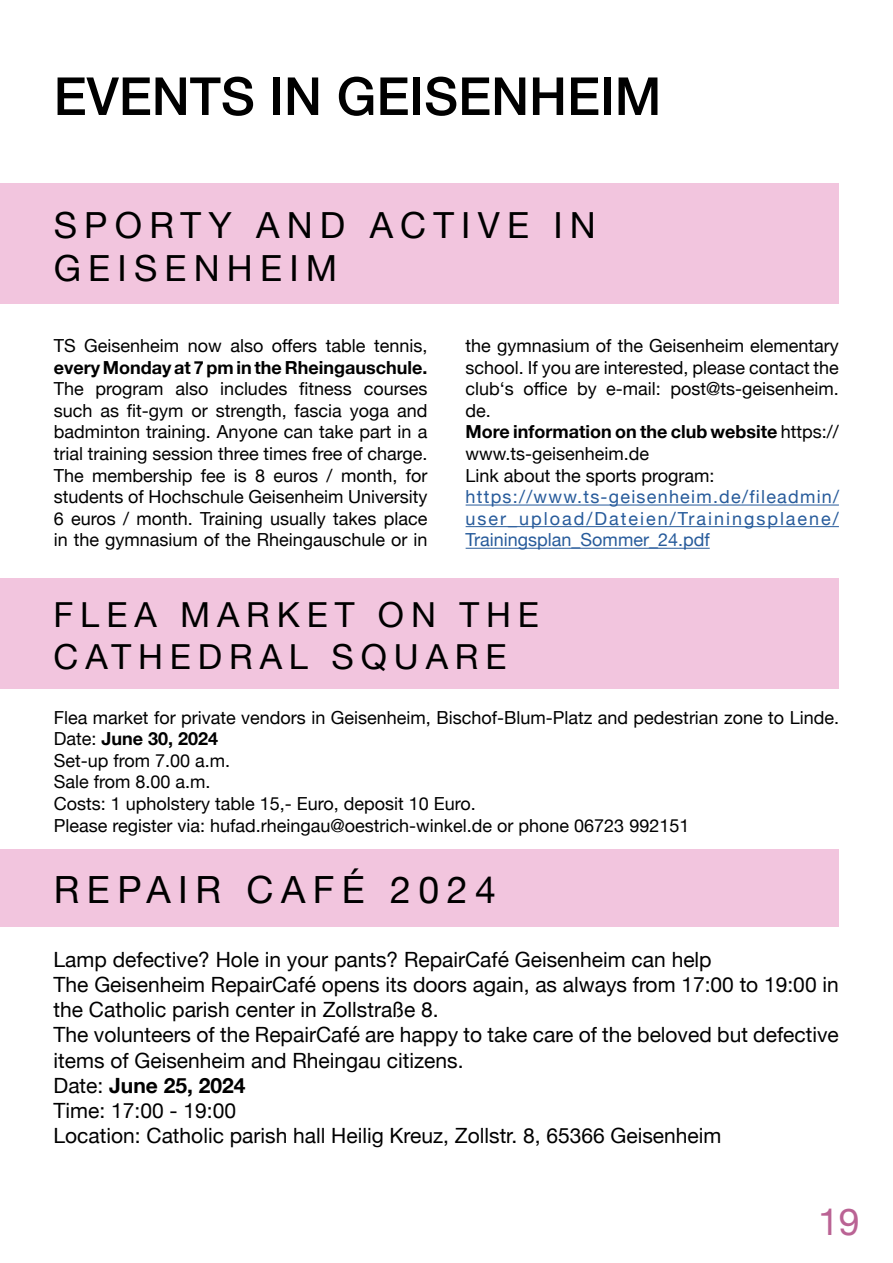
<style>
.page{position:relative;width:893px;height:1263px;background:#fff}
.page>*{position:absolute;margin:0;border:0;box-sizing:border-box;transform-origin:0 0}
.t1{font:500 52.5px "Helvetica Neue";color:#000}
.t2{font:37.5px "Helvetica Neue";letter-spacing:.2em;color:#000}
.t3{font:37.5px "Helvetica Neue";color:#ba6394}
.t4{font:36px/43.2px "Helvetica Neue";letter-spacing:.2em;color:#000}
.t5{font:34.5px/41.4px "Helvetica Neue";letter-spacing:.2em;color:#000}
.t6{font:21px/25.2px "Helvetica Neue";color:#000}
.t7{font:18px/21.6px "Helvetica Neue";color:#000}
.t8{font:18px/21.6px "Helvetica Neue";letter-spacing:.01em;color:#275b9b;text-align:justify}
.t9{font:700 18px "Helvetica Neue";color:#000}
.s1{font-weight:700}
</style>
<div class="page">
<div style="left:0;top:183px;width:839px;height:121px;background:#f2c5de"></div>
<hr style="left:466px;top:505px;width:373px;height:1px;background:#275b9b">
<hr style="left:466px;top:526px;width:373px;height:1px;background:#275b9b">
<hr style="left:466px;top:548px;width:244px;height:1px;background:#275b9b">
<div style="left:0;top:578px;width:839px;height:110px;background:#f2c5de"></div>
<div style="left:0;top:850px;width:839px;height:77px;background:#f2c5de"></div>
<h1 class="t1" style="left:54px;top:54px;width:609px">EVENTS IN GEISENHEIM</h1>
<h3 class="t4" style="left:54px;top:205px;width:544px">SPORTY AND ACTIVE IN<br>GEISENHEIM</h3>
<p class="t7" style="left:54px;top:336px;width:375px">TS Geisenheim now also offers table tennis,</p>
<p class="t9" style="left:54px;top:353px;width:375px">every Monday at 7 pm in the Rheingauschule.</p>
<p class="t7" style="left:54px;top:379px;width:375px;text-align:justify">The program also includes fitness courses such as fit-gym or strength, fascia yoga and badminton training. Anyone can take part in a trial training session three times free of charge.<br>The membership fee is 8 euros / month, for students of Hochschule Geisenheim University 6 euros / month. Training usually takes place in the gymnasium of the Rheingauschule or in</p>
<p class="t7" style="left:466px;top:336px;width:375px">the gymnasium of the Geisenheim elementary school. If you are interested, please contact the club‘s office by e-mail: post@ts-geisenheim. de.<br><span class="s1">More information on the club website</span> https:// www.ts-geisenheim.de<br>Link about the sports program:</p>
<p class="t8" style="left:466px;top:487px;width:375px">https://www.ts-geisenheim.de/fileadmin/ user_upload/Dateien/Trainingsplaene/ Trainingsplan_Sommer_24.pdf</p>
<h3 class="t5" style="left:54px;top:596px;width:487px">FLEA MARKET ON THE<br>CATHEDRAL SQUARE</h3>
<p class="t7" style="left:54px;top:707px;width:787px">Flea market for private vendors in Geisenheim, Bischof-Blum-Platz and pedestrian zone to Linde.<br>Date: <span class="s1">June 30, 2024<br></span>Set-up from 7.00 a.m.<br>Sale from 8.00 a.m.<br>Costs: 1 upholstery table 15,- Euro, deposit 10 Euro.<br>Please register via: hufad.rheingau@oestrich-winkel.de or phone 06723 992151</p>
<h2 class="t2" style="left:54px;top:862px;width:444px">REPAIR CAFÉ 2024</h2>
<p class="t6" style="left:54px;top:948px;width:787px">Lamp defective? Hole in your pants? RepairCafé Geisenheim can help<br>The Geisenheim RepairCafé opens its doors again, as always from 17:00 to 19:00 in the Catholic parish center in Zollstraße 8.<br>The volunteers of the RepairCafé are happy to take care of the beloved but defective items of Geisenheim and Rheingau citizens.<br>Date: <span class="s1">June 25, 2024<br></span>Time: 17:00 - 19:00<br>Location: Catholic parish hall Heilig Kreuz, Zollstr. 8, 65366 Geisenheim</p>
<h2 class="t3" style="left:818px;top:1194px;width:43px">19</h2>
</div>
